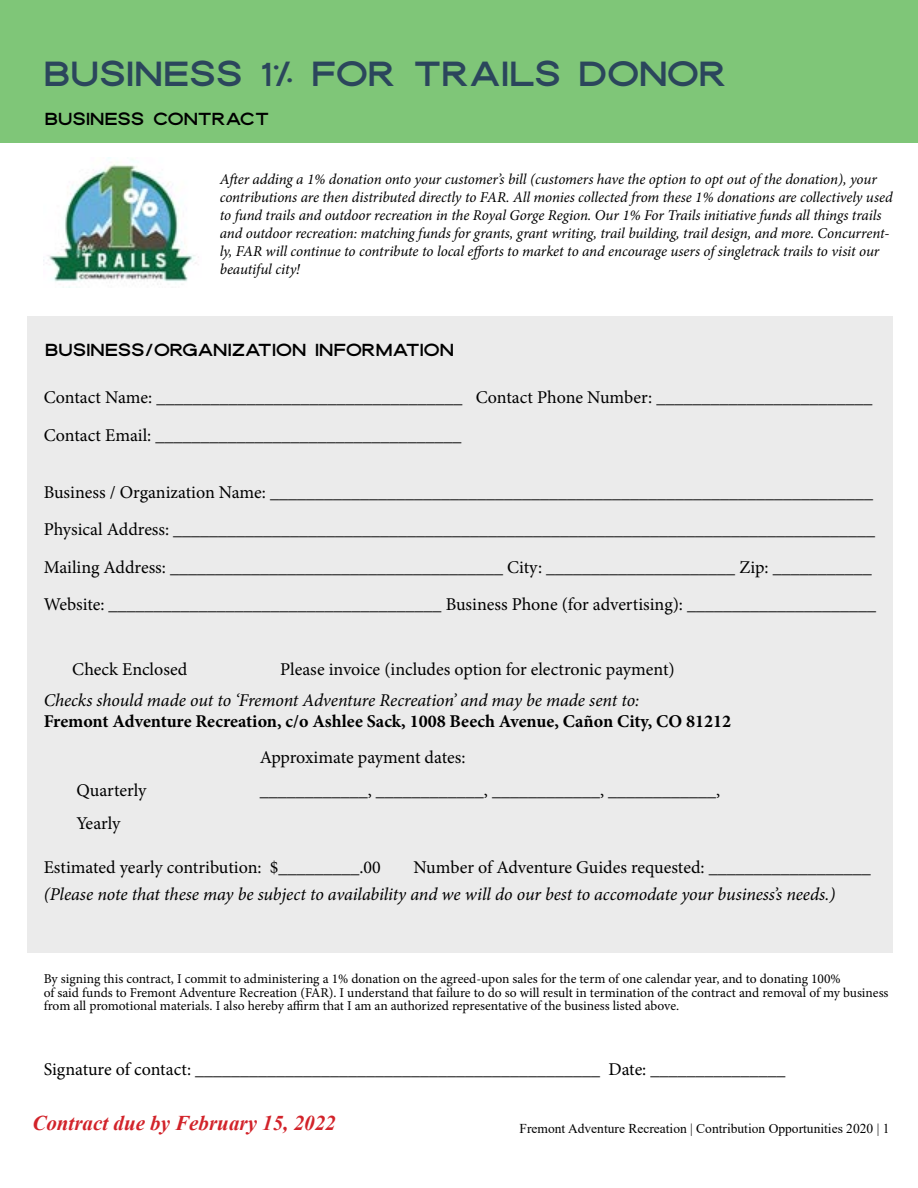
<style>
.page{position:relative;width:918px;height:1188px;background:#fff}
.page>*{position:absolute;margin:0;border:0;box-sizing:border-box;transform-origin:0 0}
.t1{font:39px "Dallas";letter-spacing:-.01em;color:#2b465c}
.t2{font:italic 700 21px "Times New Roman";color:#d2232a}
.t3{font:19.5px "Dallas";letter-spacing:-.005em;color:#000}
.t4{font:18px/37.5px "Minion Pro";letter-spacing:-.005em;color:#000}
.t5{font:italic 18px "Minion Pro";letter-spacing:-.005em;color:#000}
.t6{font:700 18px "Minion Pro";color:#000}
.t7{font:italic 15px/18px "Minion Pro";letter-spacing:-.01em;color:#000}
.t8{font:13.5px/13.5px "Minion Pro";letter-spacing:-.005em;color:#000}
.t9{font:13.5px "Times New Roman";color:#000}
</style>
<div class="page">
<div style="left:0;top:0;width:918px;height:142px;background:#7fc678"></div>
<div style="left:28px;top:316px;width:865px;height:636px;background:#ebebeb"></div>
<img style="left:46px;top:158px;width:153px;height:130px">
<h1 class="t1" style="left:44px;top:47px;width:685px">BUSINESS 1% FOR TRAILS DONOR</h1>
<p class="t3" style="left:45px;top:105px;width:226px">BUSINESS CONTRACT</p>
<p class="t7" style="left:220px;top:170px;width:674px">After adding a 1% donation onto your customer’s bill (customers have the option to opt out of the donation), your contributions are then distributed directly to FAR. All monies collected from these 1% donations are collectively used to fund trails and outdoor recreation in the Royal Gorge Region. Our 1% For Trails initiative funds all things trails and outdoor recreation: matching funds for grants, grant writing, trail building, trail design, and more. Concurrent&shy;ly, FAR will continue to contribute to local efforts to market to and encourage users of singletrack trails to visit our beautiful city!</p>
<p class="t3" style="left:45px;top:336px;width:410px">BUSINESS/ORGANIZATION INFORMATION</p>
<p class="t4" style="left:44px;top:379px;width:830px">Contact Name: __________________________________ Contact Phone Number: ________________________<br>Contact Email: __________________________________</p>
<p class="t4" style="left:44px;top:473px;width:834px">Business / Organization Name: ___________________________________________________________________ Physical Address: ______________________________________________________________________________ Mailing Address: _____________________________________ City: _____________________ Zip: ___________ Website: _____________________________________ Business Phone (for advertising): _____________________</p>
<p class="t4" style="left:72px;top:650px;width:117px">Check Enclosed</p>
<p class="t4" style="left:280px;top:650px;width:396px">Please invoice (includes option for electronic payment)</p>
<p class="t5" style="left:44px;top:688px;width:597px">Checks should made out to ‘Fremont Adventure Recreation’ and may be made sent to:</p>
<p class="t6" style="left:44px;top:709px;width:689px">Fremont Adventure Recreation, c/o Ashlee Sack, 1008 Beech Avenue, Cañon City, CO 81212</p>
<p class="t4" style="left:260px;top:739px;width:207px">Approximate payment dates:</p>
<p class="t4" style="left:76px;top:772px;width:72px">Quarterly</p>
<p class="t4" style="left:260px;top:772px;width:462px">____________, ____________, ____________, ____________,</p>
<p class="t4" style="left:76px;top:805px;width:46px">Yearly</p>
<p class="t4" style="left:44px;top:848px;width:339px">Estimated yearly contribution: $_________.00</p>
<p class="t4" style="left:414px;top:848px;width:459px">Number of Adventure Guides requested: __________________</p>
<p class="t5" style="left:44px;top:881px;width:793px">(Please note that these may be subject to availability and we will do our best to accomodate your business’s needs.)</p>
<p class="t8" style="left:44px;top:972px;width:846px">By signing this contract, I commit to administering a 1% donation on the agreed-upon sales for the term of one calendar year, and to donating 100%<br>of said funds to Fremont Adventure Recreation (FAR). I understand that failure to do so will result in termination of the contract and removal of my business from all promotional materials. I also hereby affirm that I am an authorized representative of the business listed above.</p>
<p class="t4" style="left:44px;top:1051px;width:743px">Signature of contact: _____________________________________________ Date: _______________</p>
<p class="t2" style="left:32px;top:1108px;width:305px">Contract due by February 15, 2022</p>
<p class="t9" style="left:520px;top:1119px;width:371px">Fremont Adventure Recreation | Contribution Opportunities 2020 | 1</p>
</div>
